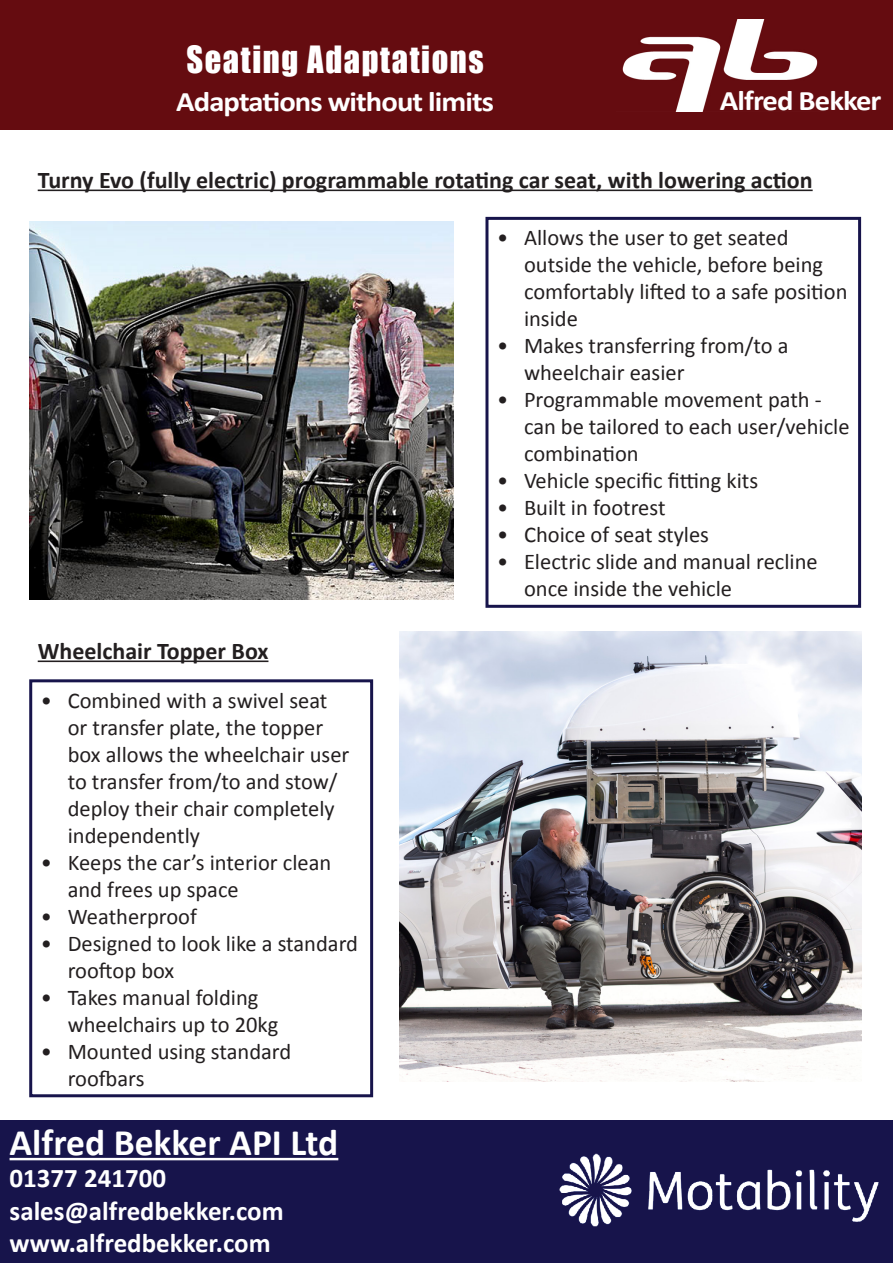
<style>
.page{position:relative;width:893px;height:1263px;background:#fff}
.page>*{position:absolute;margin:0;border:0;box-sizing:border-box;transform-origin:0 0}
.t1{font:700 37.5px "Calibri";color:#fff}
.t2{font:34.5px "Impact";letter-spacing:.05em;color:#fff;scale:.94 1}
.t3{font:700 28.35px "Calibri";letter-spacing:-.03em;color:#fff;scale:1.08 1}
.t4{font:700 27px "Calibri";color:#fff}
.t5{font:700 24px "Calibri";color:#231f20}
.t6{font:22.5px/27px "Calibri";color:#231f20}
</style>
<div class="page">
<div style="left:0;top:0;width:893px;height:130px;background:#650c10"></div>
<div style="left:0;top:1120px;width:893px;height:143px;background:#17144b"></div>
<img style="left:559px;top:1153px;width:320px;height:74px">
<hr style="left:10px;top:1158px;width:328px;height:2px;background:#fff">
<hr style="left:38px;top:190px;width:775px;height:1px;background:#231f20">
<div style="left:485px;top:217px;width:376px;height:391px;border:3px solid #17144b"></div>
<img style="left:29px;top:221px;width:424px;height:378px">
<hr style="left:38px;top:660px;width:230px;height:2px;background:#231f20">
<img style="left:399px;top:631px;width:462px;height:450px">
<div style="left:29px;top:679px;width:344px;height:418px;border:3px solid #17144b"></div>
<img style="left:622px;top:20px;width:196px;height:91px">
<p class="t2" style="left:186px;top:32px;width:318px">Seating Adaptations</p>
<p class="t3" style="left:176px;top:84px;width:296px">Adaptations without limits</p>
<p class="t3" style="left:720px;top:83px;width:151px">Alfred Bekker</p>
<p class="t5" style="left:38px;top:164px;width:776px">Turny Evo (fully electric) programmable rotating car seat, with lowering action</p>
<p class="t6" style="left:524px;top:224px;width:325px;text-indent:-27px">• Allows the user to get seated outside the vehicle, before being comfortably lifted to a safe position inside</p>
<p class="t6" style="left:524px;top:332px;width:266px;text-indent:-27px">• Makes transferring from/to a wheelchair easier</p>
<p class="t6" style="left:524px;top:386px;width:327px;text-indent:-27px">• Programmable movement path - can be tailored to each user/vehicle combination</p>
<p class="t6" style="left:497px;top:467px;width:263px">• Vehicle specific fitting kits</p>
<p class="t6" style="left:497px;top:494px;width:170px">• Built in footrest</p>
<p class="t6" style="left:497px;top:521px;width:214px">• Choice of seat styles</p>
<p class="t6" style="left:524px;top:548px;width:295px;text-indent:-27px">• Electric slide and manual recline once inside the vehicle</p>
<p class="t5" style="left:38px;top:635px;width:232px">Wheelchair Topper Box</p>
<p class="t6" style="left:68px;top:687px;width:283px;text-indent:-27px">• Combined with a swivel seat or transfer plate, the topper box allows the wheelchair user to transfer from/to and stow/ deploy their chair completely independently</p>
<p class="t6" style="left:68px;top:849px;width:265px;text-indent:-27px">• Keeps the car’s interior clean and frees up space</p>
<p class="t6" style="left:41px;top:903px;width:158px">• Weatherproof</p>
<p class="t6" style="left:68px;top:930px;width:292px;text-indent:-27px">• Designed to look like a standard rooftop box</p>
<p class="t6" style="left:68px;top:984px;width:212px;text-indent:-27px">• Takes manual folding wheelchairs up to 20kg</p>
<p class="t6" style="left:68px;top:1038px;width:225px;text-indent:-27px">• Mounted using standard roofbars</p>
<p class="t1" style="left:10px;top:1118px;width:330px">Alfred Bekker API Ltd</p>
<p class="t4" style="left:10px;top:1161px;width:158px">01377 241700</p>
<p class="t4" style="left:10px;top:1193px;width:276px">sales@alfredbekker.com</p>
<p class="t4" style="left:10px;top:1226px;width:263px">www.alfredbekker.com</p>
</div>
